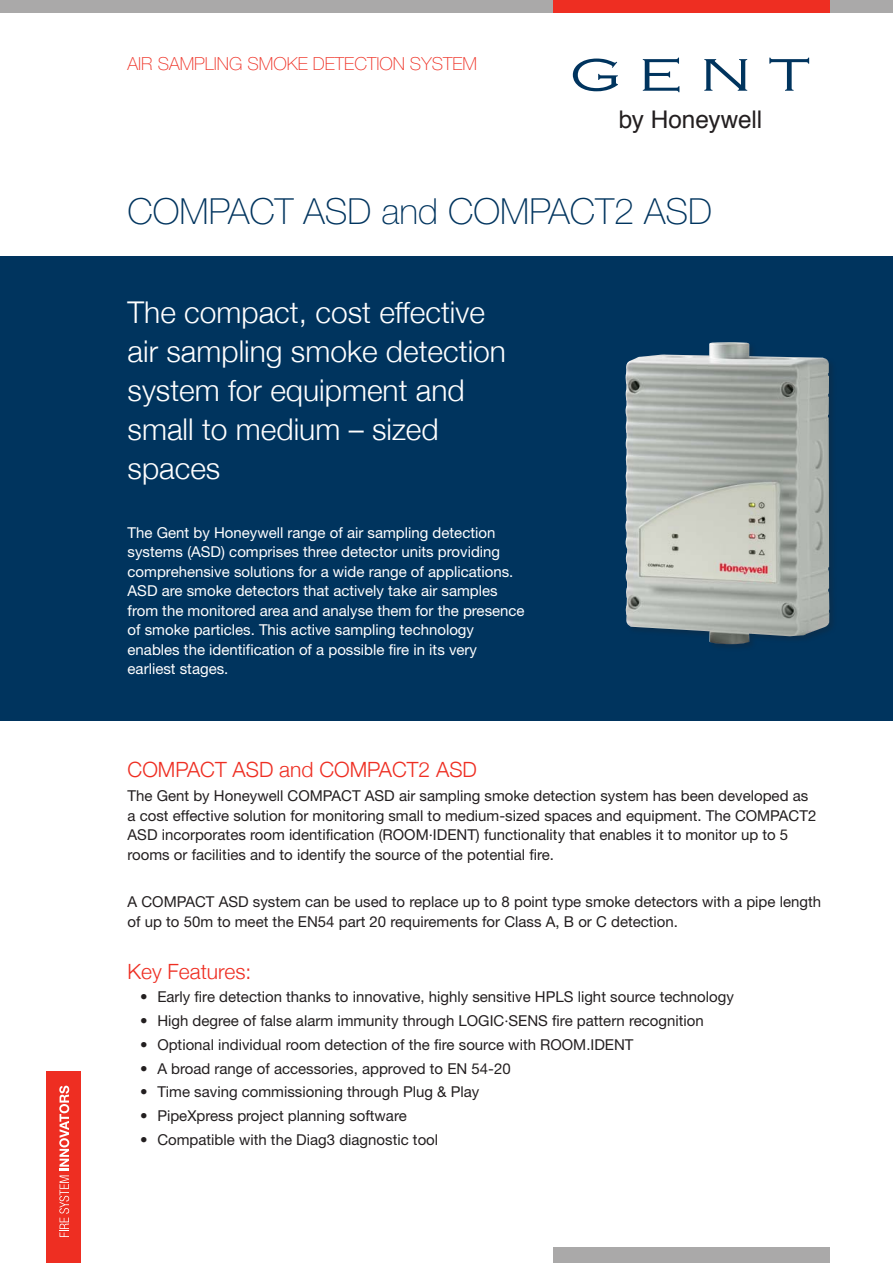
<style>
.page{position:relative;width:893px;height:1263px;background:#fff}
.page>*{position:absolute;margin:0;border:0;box-sizing:border-box;transform-origin:0 0}
.Secondary_Header{font:100 36px "Helvetica Neue LT Std";color:#00345e}
.Primary_Descriptor{font:300 30px/39px "Helvetica Neue";color:#fff}
.t1{font:24.3px "Helvetica";color:#231f20}
.Primary_Red{font:300 21px "Helvetica Neue";color:#ee2e22}
.Heads{font:100 18px "Helvetica Neue LT Std";color:#ee2e22}
.Primary_Red-2{font:15px/19.5px "Helvetica Neue";color:#231f20}
.Primary_Red-3{font:15px/19.5px "Helvetica Neue";color:#fff}
</style>
<div class="page">
<div style="left:0;top:256px;width:893px;height:465px;background:#00345e"></div>
<div style="left:0;top:0;width:893px;height:13px;background:#aaa9a9"></div>
<div style="left:553px;top:0;width:276px;height:13px;background:#ee2e22"></div>
<svg style="left:573px;top:59px;width:45px;height:32px"></svg>
<svg style="left:643px;top:58px;width:36px;height:34px"></svg>
<svg style="left:704px;top:59px;width:43px;height:32px"></svg>
<svg style="left:769px;top:58px;width:40px;height:33px"></svg>
<div style="left:47px;top:1071px;width:34px;height:192px;background:#ee2e22"></div>
<svg style="left:59px;top:1086px;width:10px;height:151px"></svg>
<div style="left:553px;top:1247px;width:276px;height:16px;background:#aaa9a9"></div>
<img style="left:625px;top:342px;width:204px;height:302px">
<p class="Heads" style="left:128px;top:54px;width:351px">AIR SAMPLING SMOKE DETECTION SYSTEM</p>
<p class="t1" style="left:619px;top:100px;width:145px">by Honeywell</p>
<p class="Secondary_Header" style="left:128px;top:190px;width:586px">COMPACT ASD and COMPACT2 ASD</p>
<p class="Primary_Descriptor" style="left:128px;top:292px;width:380px">The compact, cost effective air sampling smoke detection system for equipment and small to medium – sized spaces</p>
<p class="Primary_Red-3" style="left:128px;top:522px;width:399px">The Gent by Honeywell range of air sampling detection systems (ASD) comprises three detector units providing comprehensive solutions for a wide range of applications.<br>ASD are smoke detectors that actively take air samples from the monitored area and analyse them for the presence of smoke particles. This active sampling technology enables the identification of a possible fire in its very earliest stages.</p>
<p class="Primary_Red" style="left:128px;top:757px;width:351px">COMPACT ASD and COMPACT2 ASD</p>
<p class="Primary_Red-2" style="left:128px;top:786px;width:690px">The Gent by Honeywell COMPACT ASD air sampling smoke detection system has been developed as a cost effective solution for monitoring small to medium-sized spaces and equipment. The COMPACT2<br>ASD incorporates room identification (ROOM·IDENT) functionality that enables it to monitor up to 5 rooms or facilities and to identify the source of the potential fire.</p>
<p class="Primary_Red-2" style="left:128px;top:892px;width:695px">A COMPACT ASD system can be used to replace up to 8 point type smoke detectors with a pipe length of up to 50m to meet the EN54 part 20 requirements for Class A, B or C detection.</p>
<p class="Primary_Red" style="left:128px;top:958px;width:125px">Key Features:</p>
<p class="Primary_Red-2" style="left:140px;top:987px;width:595px">• Early fire detection thanks to innovative, highly sensitive HPLS light source technology</p>
<p class="Primary_Red-2" style="left:140px;top:1011px;width:565px">• High degree of false alarm immunity through LOGIC·SENS fire pattern recognition</p>
<p class="Primary_Red-2" style="left:140px;top:1034px;width:495px">• Optional individual room detection of the fire source with ROOM.IDENT</p>
<p class="Primary_Red-2" style="left:140px;top:1058px;width:372px">• A broad range of accessories, approved to EN 54-20</p>
<p class="Primary_Red-2" style="left:140px;top:1082px;width:341px">• Time saving commissioning through Plug &amp; Play</p>
<p class="Primary_Red-2" style="left:140px;top:1106px;width:268px">• PipeXpress project planning software</p>
<p class="Primary_Red-2" style="left:140px;top:1129px;width:299px">• Compatible with the Diag3 diagnostic tool</p>
</div>
